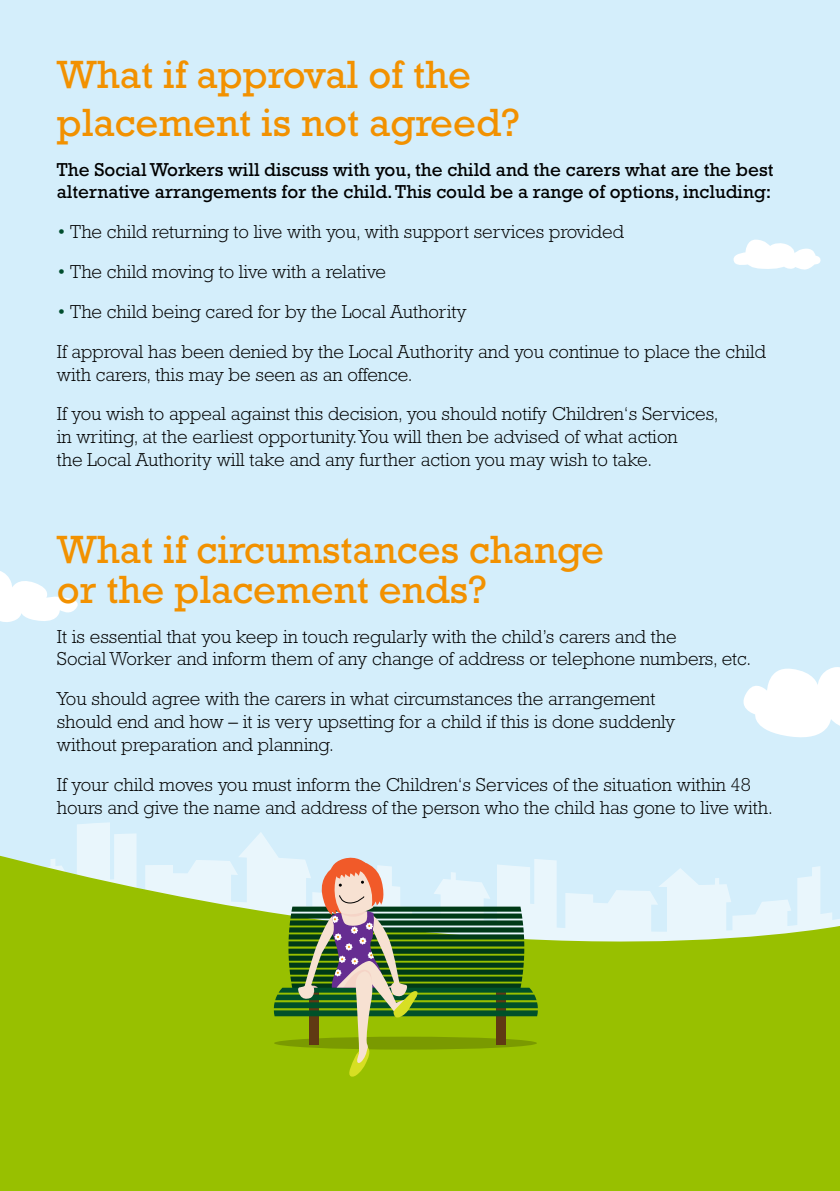
<style>
.page{position:relative;width:840px;height:1191px;background:#fff}
.page>*{position:absolute;margin:0;border:0;box-sizing:border-box;transform-origin:0 0}
.t1{font:40px/48px "Rockwell";color:#f29100}
.t2{font:300 19px/22.8px "Rockwell";color:#000}
.t3{font:19px/22.8px "Rockwell";color:#000}
.s1{color:#004d2d}
</style>
<div class="page">
<div style="left:0;top:0;width:839px;height:1191px;background:#d4eefb"></div>
<svg style="left:743px;top:667px;width:96px;height:59px"></svg>
<svg style="left:0;top:571px;width:78px;height:51px"></svg>
<svg style="left:733px;top:239px;width:88px;height:31px"></svg>
<svg style="left:0;top:726px;width:839px;height:465px;fill:#98c000"></svg>
<svg style="left:274px;top:855px;width:263px;height:223px;background:#86a256"></svg>
<h1 class="t1" style="left:57px;top:50px;width:464px">What if approval of the placement is not agreed?</h1>
<p class="t3" style="left:57px;top:158px;width:718px">The Social Workers will discuss with you, the child and the carers what are the best alternative arrangements for the child. This could be a range of options, including:</p>
<p class="t2" style="left:57px;top:220px;width:568px"><span class="s1">•</span> The child returning to live with you, with support services provided</p>
<p class="t2" style="left:57px;top:260px;width:330px"><span class="s1">•</span> The child moving to live with a relative</p>
<p class="t2" style="left:57px;top:291px;width:710px;line-height:39.8px"><span class="s1">•</span> The child being cared for by the Local Authority<br>If approval has been denied by the Local Authority and you continue to place the child</p>
<p class="t2" style="left:57px;top:354px;width:663px;line-height:39.8px">with carers, this may be seen as an offence.<br>If you wish to appeal against this decision, you should notify Children‘s Services,</p>
<p class="t2" style="left:57px;top:425px;width:622px">in writing, at the earliest opportunity. You will then be advised of what action the Local Authority will take and any further action you may wish to take.</p>
<h1 class="t1" style="left:57px;top:529px;width:548px;line-height:40px">What if circumstances change or the placement ends?</h1>
<p class="t2" style="left:57px;top:625px;width:695px">It is essential that you keep in touch regularly with the child’s carers and the<br>Social Worker and inform them of any change of address or telephone numbers, etc.</p>
<p class="t2" style="left:57px;top:687px;width:619px">You should agree with the carers in what circumstances the arrangement should end and how – it is very upsetting for a child if this is done suddenly without preparation and planning.</p>
<p class="t2" style="left:57px;top:773px;width:717px">If your child moves you must inform the Children‘s Services of the situation within 48 hours and give the name and address of the person who the child has gone to live with.</p>
</div>
